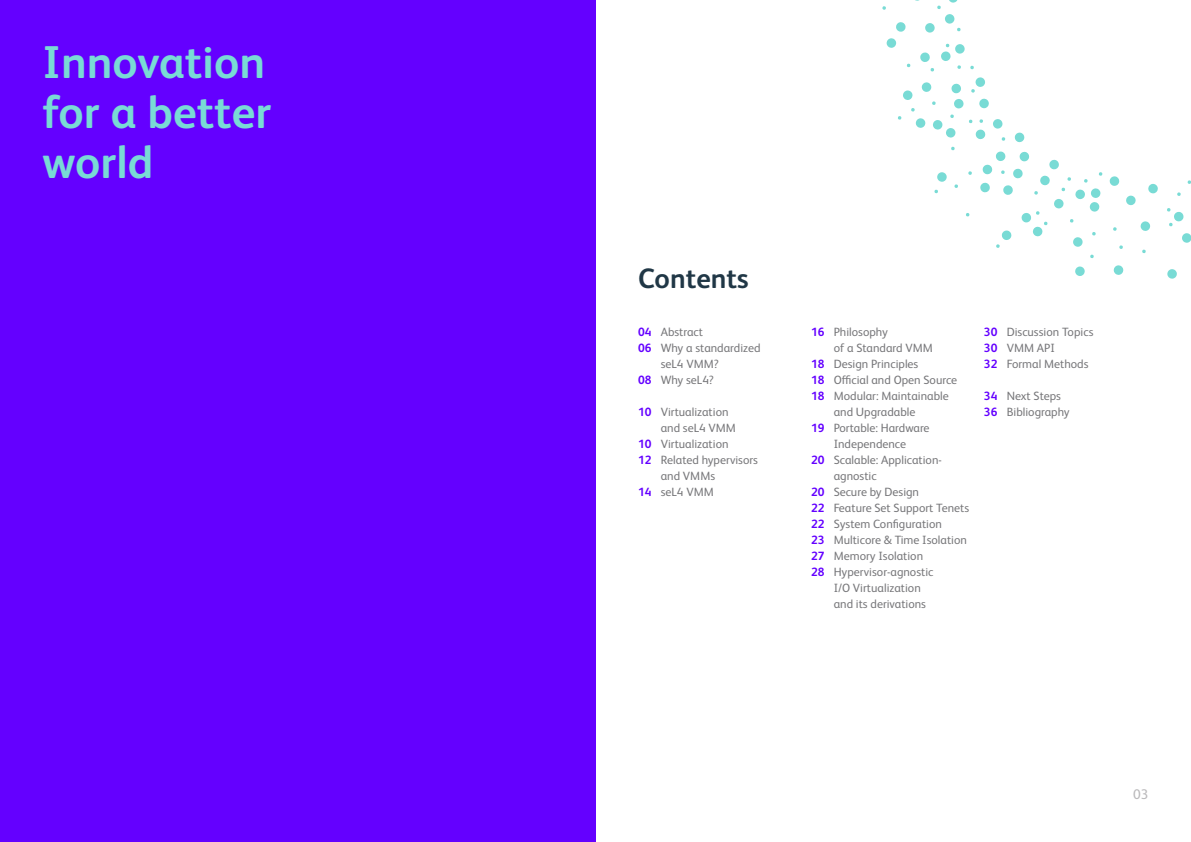
<style>
.page{position:relative;width:1191px;height:842px;background:#fff}
.page>*{position:absolute;margin:0;border:0;box-sizing:border-box;transform-origin:0 0}
.t1{font:700 46px/50px "FS Albert Pro";color:#79dbd5}
.t2{font:700 28px "FS Albert Pro";color:#203746}
.t3{font:14px "FS Albert Pro";color:#bab9bb}
.t4{font:12px/16px "FS Albert Pro";color:#77777a}
.s1{font-weight:700;color:#6400ff}
</style>
<div class="page">
<div style="left:0;top:0;width:595px;height:842px;background:#6400ff"></div>
<svg style="left:882px;top:0;width:309px;height:279px"></svg>
<svg style="left:1004px;top:0;width:187px;height:143px"></svg>
<p class="t1" style="left:43px;top:35px;width:230px">Innovation for a better world</p>
<p class="t2" style="left:638px;top:259px;width:112px">Contents</p>
<p class="t4" style="left:638px;top:323px;width:67px"><span class="s1">04</span> Abstract</p>
<p class="t4" style="left:660px;top:339px;width:101px;text-indent:-23px"><span class="s1">06</span> Why a standardized seL4 VMM?</p>
<p class="t4" style="left:638px;top:371px;width:77px"><span class="s1">08</span> Why seL4?</p>
<p class="t4" style="left:660px;top:403px;width:77px;text-indent:-23px"><span class="s1">10</span> Virtualization and seL4 VMM</p>
<p class="t4" style="left:638px;top:435px;width:92px"><span class="s1">10</span> Virtualization</p>
<p class="t4" style="left:660px;top:451px;width:99px;text-indent:-23px"><span class="s1">12</span> Related hypervisors and VMMs</p>
<p class="t4" style="left:638px;top:483px;width:77px"><span class="s1">14</span> seL4 VMM</p>
<p class="t4" style="left:833px;top:323px;width:101px;text-indent:-23px"><span class="s1">16</span> Philosophy<br>of a Standard VMM</p>
<p class="t4" style="left:811px;top:355px;width:109px"><span class="s1">18</span> Design Principles</p>
<p class="t4" style="left:811px;top:371px;width:148px"><span class="s1">18</span> Official and Open Source</p>
<p class="t4" style="left:833px;top:387px;width:117px;text-indent:-23px"><span class="s1">18</span> Modular: Maintainable and Upgradable</p>
<p class="t4" style="left:811px;top:419px;width:120px;text-align:center"><span class="s1">19</span> Portable: Hardware<br>Independence</p>
<p class="t4" style="left:833px;top:451px;width:110px;text-indent:-23px"><span class="s1">20</span> Scalable: Application&shy;agnostic</p>
<p class="t4" style="left:811px;top:483px;width:110px"><span class="s1">20</span> Secure by Design</p>
<p class="t4" style="left:811px;top:499px;width:160px"><span class="s1">22</span> Feature Set Support Tenets</p>
<p class="t4" style="left:811px;top:515px;width:132px"><span class="s1">22</span> System Configuration</p>
<p class="t4" style="left:811px;top:531px;width:157px"><span class="s1">23</span> Multicore &amp; Time Isolation</p>
<p class="t4" style="left:811px;top:547px;width:114px"><span class="s1">27</span> Memory Isolation</p>
<p class="t4" style="left:833px;top:563px;width:101px;text-indent:-23px"><span class="s1">28</span> Hypervisor-agnostic<br>I/O Virtualization and its derivations</p>
<p class="t4" style="left:984px;top:323px;width:111px"><span class="s1">30</span> Discussion Topics</p>
<p class="t4" style="left:984px;top:339px;width:72px"><span class="s1">30</span> VMM API</p>
<p class="t4" style="left:984px;top:355px;width:106px"><span class="s1">32</span> Formal Methods</p>
<p class="t4" style="left:984px;top:387px;width:79px"><span class="s1">34</span> Next Steps</p>
<p class="t4" style="left:984px;top:403px;width:87px"><span class="s1">36</span> Bibliography</p>
<p class="t3" style="left:1133px;top:785px;width:17px">03</p>
</div>
